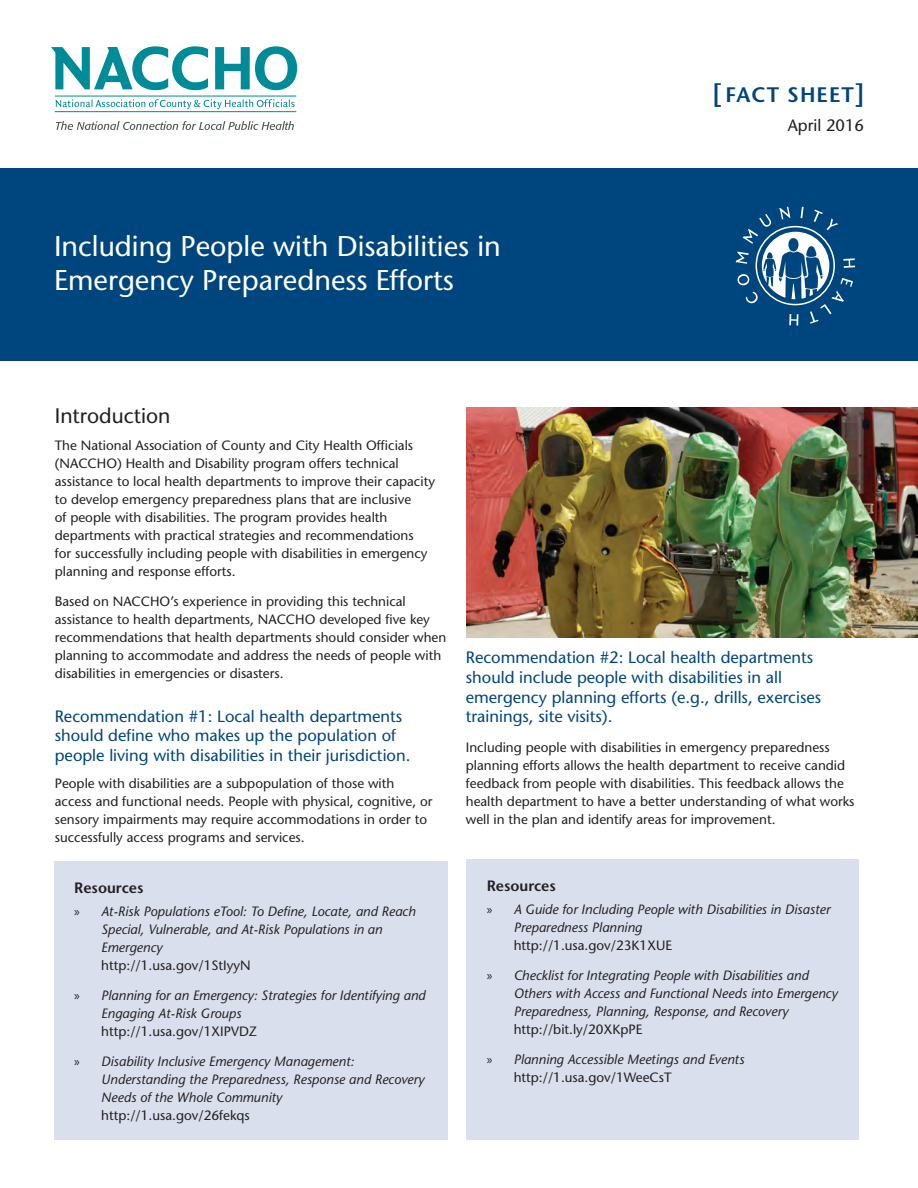
<style>
.page{position:relative;width:918px;height:1188px;background:#fff}
.page>*{position:absolute;margin:0;border:0;box-sizing:border-box;transform-origin:0 0}
.t1{font:28.5px/34.2px "Stone Sans";color:#fff}
.t2{font:21px "Stone Sans";color:#231f20}
.t3{font:600 21px "Stone Sans";letter-spacing:.05em;color:#00467e}
.t4{font:16.5px/19.8px "Stone Sans";color:#00467e}
.t5{font:16.5px "Stone Sans";color:#231f20}
.t6{font:600 15px "Stone Sans";color:#231f20}
.t7{font:13.5px/18px "Stone Sans";color:#231f20}
.t8{font:italic 13.5px/18px "Stone Sans";color:#231f20}
.s1{font-size:25.5px}
.s2{font-family:"Myriad Pro";font-style:normal}
.s3{font-style:normal}
</style>
<div class="page">
<div style="left:0;top:168px;width:918px;height:193px;background:#00467e"></div>
<svg style="left:56px;top:121px;width:238px;height:9px"></svg>
<svg style="left:51px;top:46px;width:157px;height:44px"></svg>
<svg style="left:215px;top:46px;width:82px;height:44px"></svg>
<svg style="left:55px;top:99px;width:240px;height:10px"></svg>
<hr style="left:55px;top:96px;width:241px;height:1px;background:#008b98">
<hr style="left:55px;top:111px;width:241px;height:1px;background:#008b98">
<svg style="left:736px;top:207px;width:119px;height:119px"></svg>
<div style="left:756px;top:226px;width:79px;height:79px;border:2px solid #fff;border-radius:50%"></div>
<div style="left:54px;top:862px;width:394px;height:278px;background:#d9dfec"></div>
<div style="left:466px;top:860px;width:393px;height:280px;background:#d9dfec"></div>
<img style="left:466px;top:407px;width:452px;height:230px">
<h1 class="t1" style="left:54px;top:229px;width:448px">Including People with Disabilities in<br>Emergency Preparedness Efforts</h1>
<h2 class="t3" style="left:713px;top:82px;width:153px"><span class="s1">[</span> FACT SHEET<span class="s1">]</span></h2>
<p class="t5" style="left:788px;top:115px;width:78px">April 2016</p>
<h2 class="t2" style="left:55px;top:403px;width:117px">Introduction</h2>
<p class="t7" style="left:55px;top:436px;width:382px">The National Association of County and City Health Officials (NACCHO) Health and Disability program offers technical assistance to local health departments to improve their capacity to develop emergency preparedness plans that are inclusive<br>of people with disabilities. The program provides health departments with practical strategies and recommendations<br>for successfully including people with disabilities in emergency planning and response efforts.</p>
<p class="t7" style="left:55px;top:592px;width:393px">Based on NACCHO’s experience in providing this technical assistance to health departments, NACCHO developed five key recommendations that health departments should consider when planning to accommodate and address the needs of people with disabilities in emergencies or disasters.</p>
<p class="t4" style="left:55px;top:706px;width:357px">Recommendation #1: Local health departments should define who makes up the population of people living with disabilities in their jurisdiction.</p>
<p class="t7" style="left:55px;top:775px;width:379px">People with disabilities are a subpopulation of those with access and functional needs. People with physical, cognitive, or sensory impairments may require accommodations in order to successfully access programs and services.</p>
<p class="t6" style="left:74px;top:879px;width:71px">Resources</p>
<p class="t8" style="left:101px;top:902px;width:316px;text-indent:-27px"><span class="s2">»</span> At-Risk Populations eTool: To Define, Locate, and Reach<br>Special, Vulnerable, and At-Risk Populations in an<br>Emergency</p>
<p class="t7" style="left:101px;top:956px;width:151px">http://1.usa.gov/1StIyyN</p>
<p class="t8" style="left:101px;top:986px;width:326px;text-indent:-27px"><span class="s2">»</span> Planning for an Emergency: Strategies for Identifying and<br>Engaging At-Risk Groups</p>
<p class="t7" style="left:101px;top:1022px;width:157px">http://1.usa.gov/1XIPVDZ</p>
<p class="t8" style="left:101px;top:1052px;width:325px;text-indent:-27px"><span class="s2">»</span> Disability Inclusive Emergency Management:<br>Understanding the Preparedness, Response and Recovery<br>Needs of the Whole Community</p>
<p class="t7" style="left:101px;top:1106px;width:150px">http://1.usa.gov/26fekqs</p>
<p class="t4" style="left:466px;top:647px;width:357px">Recommendation #2: Local health departments should include people with disabilities in all emergency planning efforts (e.g., drills, exercises trainings, site visits).</p>
<p class="t7" style="left:466px;top:739px;width:390px">Including people with disabilities in emergency preparedness planning efforts allows the health department to receive candid feedback from people with disabilities. This feedback allows the health department to have a better understanding of what works well in the plan and identify areas for improvement.</p>
<p class="t6" style="left:487px;top:877px;width:71px">Resources</p>
<p class="t8" style="left:514px;top:900px;width:318px;text-indent:-27px"><span class="s2">»</span> A Guide for Including People with Disabilities in Disaster<br>Preparedness Planning</p>
<p class="t7" style="left:514px;top:936px;width:160px">http://1.usa.gov/23K1XUE</p>
<p class="t8" style="left:514px;top:966px;width:325px;text-indent:-27px"><span class="s2">»</span> Checklist for Integrating People with Disabilities and<br>Others with Access and Functional Needs into Emergency<br>Preparedness, Planning, Response, and Recovery</p>
<p class="t7" style="left:514px;top:1020px;width:130px">http://bit.ly/20XKpPE</p>
<p class="t8" style="left:514px;top:1050px;width:232px;text-indent:-27px"><span class="s2">»</span> Planning Accessible Meetings and Events <span class="s3">http://1.usa.gov/1WeeCsT</span></p>
</div>
